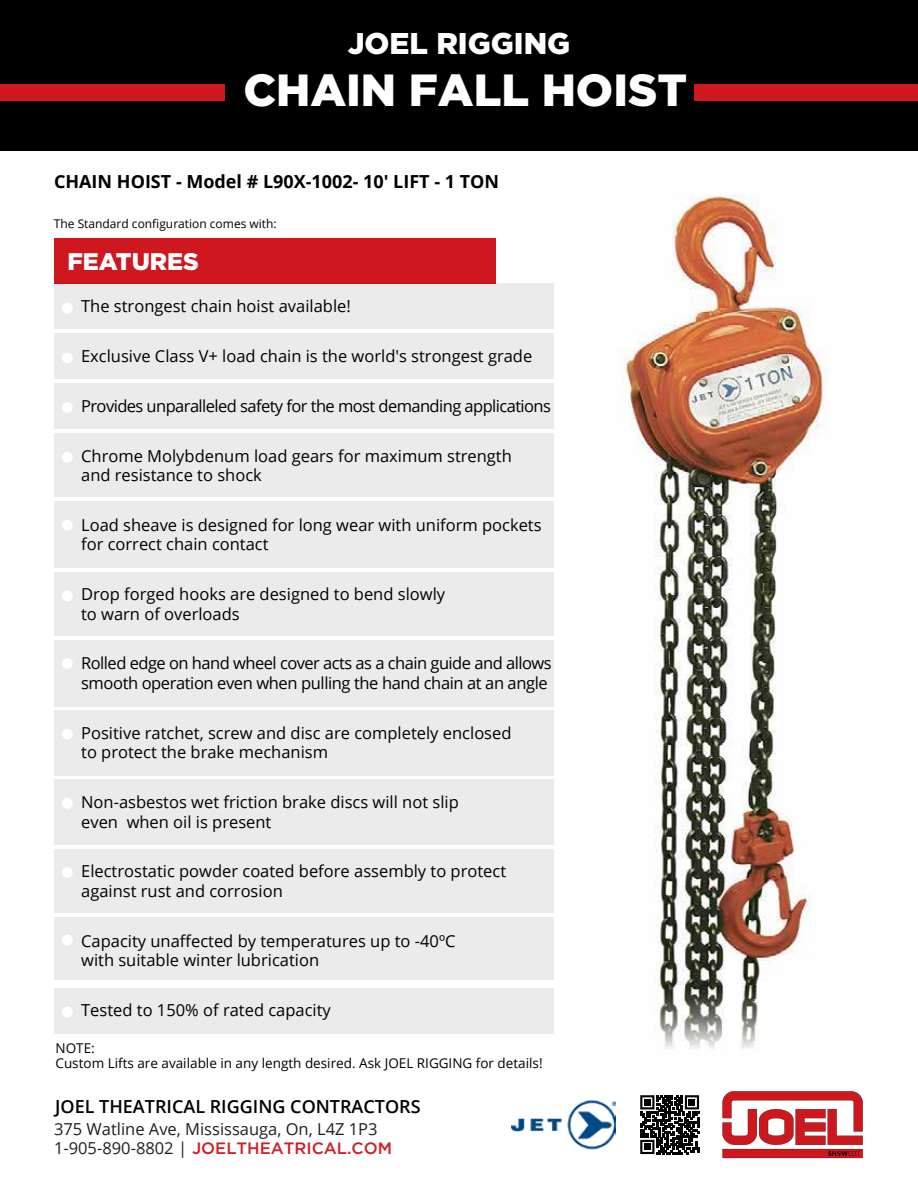
<style>
.page{position:relative;width:918px;height:1188px;background:#fff}
.page>*{position:absolute;margin:0;border:0;box-sizing:border-box;transform-origin:0 0}
.t1{font:900 45px "Gotham";color:#fff}
.t2{font:900 30px "Gotham";color:#fff}
.t3{font:900 24px "Gotham";color:#fff}
.t4{font:700 18px "Open Sans";color:#000}
.t5{font:600 18px "Open Sans";color:#000}
.t6{font:16.5px/19.5px "Open Sans";color:#000}
.t7{font:16.5px/19.5px "Open Sans";letter-spacing:-.025em;color:#000}
.t8{font:16.5px "Open Sans";letter-spacing:-.035em;color:#000}
.t9{font:16.5px "Open Sans";color:#211e1f}
.t10{font:500 16.5px "Gotham";color:#cc2127}
.t11{font:13.5px/15px "Open Sans";color:#000}
.t12{font:12px "Open Sans";color:#000}
.s1{font-family:"Open Sans";font-weight:400;color:#211e1f}
</style>
<div class="page">
<div style="left:0;top:0;width:918px;height:151px;background:#000"></div>
<div style="left:0;top:85px;width:918px;height:16px;background:#ce171e"></div>
<div style="left:225px;top:66px;width:468px;height:56px;background:#000"></div>
<img style="left:511px;top:1099px;width:104px;height:51px">
<img style="left:621px;top:194px;width:207px;height:855px">
<div style="left:54px;top:238px;width:441px;height:46px;background:#ce171e"></div>
<div style="left:54px;top:284px;width:500px;height:45px;background:#ebebeb"></div>
<div style="left:54px;top:333px;width:500px;height:46px;background:#ebebeb"></div>
<div style="left:54px;top:383px;width:500px;height:46px;background:#ebebeb"></div>
<div style="left:54px;top:433px;width:500px;height:64px;background:#ebebeb"></div>
<div style="left:54px;top:501px;width:500px;height:67px;background:#ebebeb"></div>
<div style="left:54px;top:572px;width:500px;height:64px;background:#ebebeb"></div>
<div style="left:54px;top:640px;width:500px;height:67px;background:#ebebeb"></div>
<div style="left:54px;top:711px;width:500px;height:65px;background:#ebebeb"></div>
<div style="left:54px;top:780px;width:500px;height:65px;background:#ebebeb"></div>
<div style="left:54px;top:849px;width:500px;height:64px;background:#ebebeb"></div>
<div style="left:54px;top:917px;width:500px;height:62px;background:#ebebeb"></div>
<div style="left:54px;top:988px;width:500px;height:46px;background:#ebebeb"></div>
<div style="left:62px;top:353px;width:11px;height:10px;background:#fff;border-radius:50%"></div>
<div style="left:62px;top:402px;width:11px;height:11px;background:#fff;border-radius:50%"></div>
<div style="left:62px;top:591px;width:11px;height:10px;background:#fff;border-radius:50%"></div>
<div style="left:62px;top:303px;width:11px;height:11px;background:#fff;border-radius:50%"></div>
<div style="left:62px;top:452px;width:11px;height:11px;background:#fff;border-radius:50%"></div>
<div style="left:62px;top:520px;width:11px;height:11px;background:#fff;border-radius:50%"></div>
<div style="left:62px;top:658px;width:11px;height:11px;background:#fff;border-radius:50%"></div>
<div style="left:62px;top:729px;width:11px;height:11px;background:#fff;border-radius:50%"></div>
<div style="left:62px;top:798px;width:11px;height:11px;background:#fff;border-radius:50%"></div>
<div style="left:62px;top:867px;width:11px;height:11px;background:#fff;border-radius:50%"></div>
<div style="left:62px;top:935px;width:11px;height:11px;background:#fff;border-radius:50%"></div>
<div style="left:62px;top:1007px;width:11px;height:11px;background:#fff;border-radius:50%"></div>
<svg style="left:722px;top:1091px;width:141px;height:67px"></svg>
<svg style="left:640px;top:1095px;width:59px;height:59px"></svg>
<h2 class="t2" style="left:348px;top:23px;width:224px">JOEL RIGGING</h2>
<h1 class="t1" style="left:243px;top:59px;width:445px">CHAIN FALL HOIST</h1>
<p class="t4" style="left:54px;top:168px;width:447px">CHAIN HOIST - Model # L90X-1002- 10' LIFT - 1 TON</p>
<p class="t12" style="left:54px;top:215px;width:224px">The Standard configuration comes with:</p>
<h3 class="t3" style="left:67px;top:245px;width:133px">FEATURES</h3>
<p class="t6" style="left:81px;top:296px;width:271px">The strongest chain hoist available!</p>
<p class="t6" style="left:81px;top:346px;width:453px">Exclusive Class V+ load chain is the world's strongest grade</p>
<p class="t8" style="left:81px;top:394px;width:471px">Provides unparalleled safety for the most demanding applications</p>
<p class="t6" style="left:81px;top:445px;width:432px">Chrome Molybdenum load gears for maximum strength and resistance to shock</p>
<p class="t6" style="left:81px;top:515px;width:462px">Load sheave is designed for long wear with uniform pockets for correct chain contact</p>
<p class="t6" style="left:81px;top:584px;width:366px">Drop forged hooks are designed to bend slowly to warn of overloads</p>
<p class="t7" style="left:81px;top:653px;width:472px">Rolled edge on hand wheel cover acts as a chain guide and allows smooth operation even when pulling the hand chain at an angle</p>
<p class="t6" style="left:81px;top:723px;width:432px">Positive ratchet, screw and disc are completely enclosed to protect the brake mechanism</p>
<p class="t6" style="left:81px;top:792px;width:379px">Non-asbestos wet friction brake discs will not slip even when oil is present</p>
<p class="t6" style="left:81px;top:861px;width:427px">Electrostatic powder coated before assembly to protect against rust and corrosion</p>
<p class="t6" style="left:81px;top:931px;width:376px">Capacity unaffected by temperatures up to -40ºC with suitable winter lubrication</p>
<p class="t6" style="left:81px;top:1000px;width:251px">Tested to 150% of rated capacity</p>
<p class="t11" style="left:56px;top:1040px;width:489px">NOTE:<br>Custom Lifts are available in any length desired. Ask JOEL RIGGING for details!</p>
<p class="t5" style="left:55px;top:1094px;width:367px">JOEL THEATRICAL RIGGING CONTRACTORS</p>
<p class="t9" style="left:54px;top:1117px;width:325px">375 Watline Ave, Mississauga, On, L4Z 1P3</p>
<p class="t10" style="left:54px;top:1138px;width:340px"><span class="s1">1-905-890-8802 |</span> JOELTHEATRICAL.COM</p>
</div>
